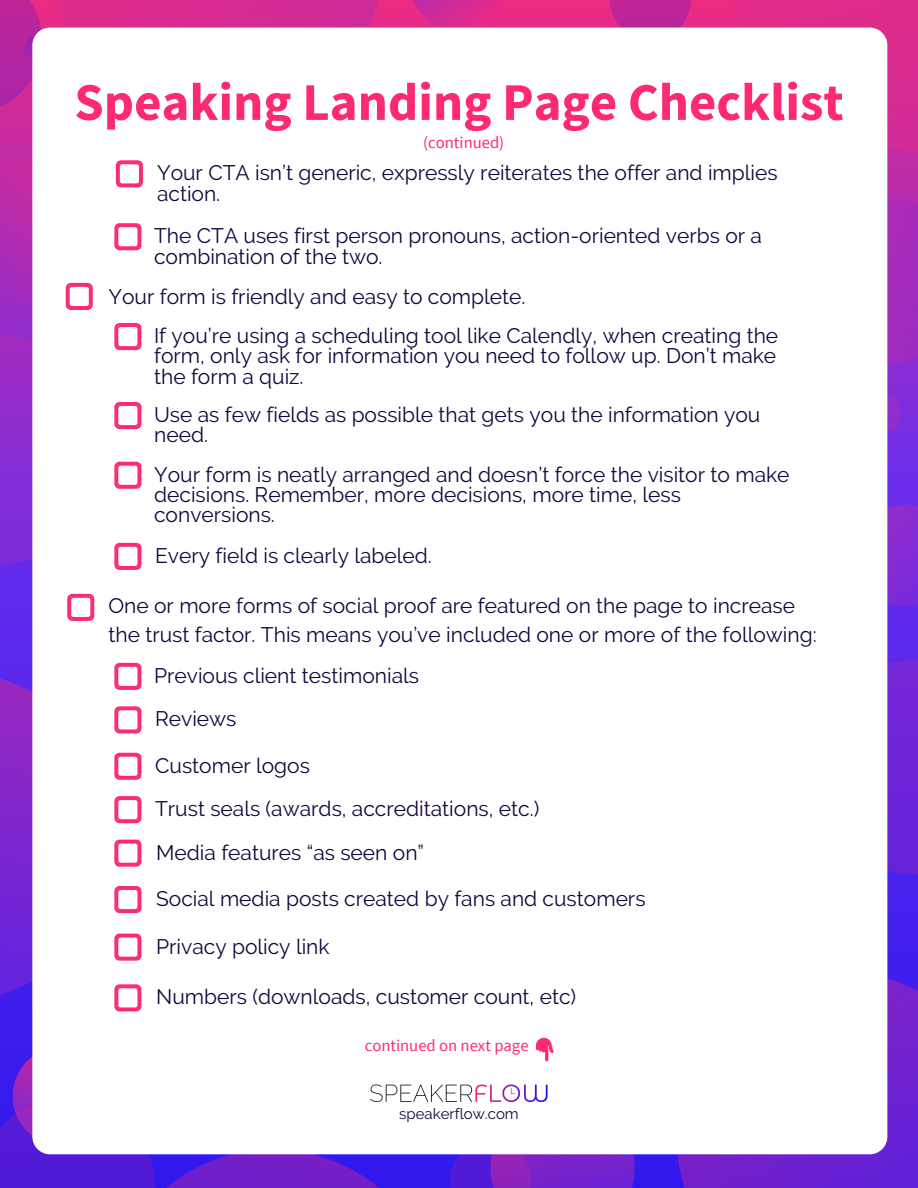
<style>
.page{position:relative;width:918px;height:1188px;background:#fff}
.page>*{position:absolute;margin:0;border:0;box-sizing:border-box;transform-origin:0 0}
.t1{font:700 52.95px "Source Sans Pro";color:#fe2a71}
.t2{font:21px/20.2px "Raleway";color:#15043e}
.t3{font:16.65px "Source Sans Pro";color:#fe2a71}
.t4{font:15px "Raleway";color:#15043e}
</style>
<div class="page">
<svg style="left:677px;top:972px;width:241px;height:216px;background:#6c23d1"></svg>
<svg style="left:0;top:621px;width:32px;height:405px;background:#7225d5"></svg>
<svg style="left:691px;top:0;width:227px;height:163px;background:#dc2d8e"></svg>
<svg style="left:195px;top:0;width:205px;height:28px;background:#d62e93"></svg>
<div style="left:887px;top:660px;width:31px;height:215px;background:#6f25d8"></div>
<svg style="left:400px;top:0;width:118px;height:28px;background:#dc2e8e"></svg>
<svg style="left:610px;top:0;width:81px;height:28px;background:#c12898"></svg>
<svg style="left:887px;top:492px;width:31px;height:154px;background:#792ddd"></svg>
<svg style="left:887px;top:163px;width:31px;height:271px;background:#9f2ec1"></svg>
<div style="left:32px;top:28px;width:855px;height:1126px;background:#fff;border-radius:18px"></div>
<svg style="left:114px;top:662px;width:27px;height:72px"></svg>
<svg style="left:114px;top:753px;width:27px;height:27px"></svg>
<svg style="left:114px;top:796px;width:27px;height:27px"></svg>
<svg style="left:114px;top:840px;width:27px;height:27px"></svg>
<svg style="left:114px;top:886px;width:28px;height:27px"></svg>
<svg style="left:114px;top:934px;width:27px;height:27px"></svg>
<svg style="left:114px;top:984px;width:27px;height:27px"></svg>
<svg style="left:0;top:0;width:195px;height:621px"></svg>
<svg style="left:0;top:1026px;width:662px;height:162px"></svg>
<p class="t1" style="left:74px;top:68px;width:771px">Speaking Landing Page Checklist</p>
<p class="t3" style="left:423px;top:132px;width:83px">(continued)</p>
<p class="t2" style="left:157px;top:163px;width:622px">Your CTA isn’t generic, expressly reiterates the offer and implies action.</p>
<p class="t2" style="left:154px;top:226px;width:609px">The CTA uses first person pronouns, action-oriented verbs or a combination of the two.</p>
<p class="t2" style="left:108px;top:287px;width:419px">Your form is friendly and easy to complete.</p>
<p class="t2" style="left:154px;top:326px;width:626px;text-align:justify">If you’re using a scheduling tool like Calendly, when creating the form, only ask for information you need to follow up. Don’t make the form a quiz.</p>
<p class="t2" style="left:154px;top:405px;width:608px">Use as few fields as possible that gets you the information you need.</p>
<p class="t2" style="left:154px;top:464px;width:637px">Your form is neatly arranged and doesn’t force the visitor to make decisions. Remember, more decisions, more time, less conversions.</p>
<p class="t2" style="left:155px;top:545px;width:278px">Every field is clearly labeled.</p>
<p class="t2" style="left:108px;top:591px;width:710px;line-height:29.2px">One or more forms of social proof are featured on the page to increase the trust factor. This means you’ve included one or more of the following:</p>
<p class="t2" style="left:154px;top:665px;width:266px">Previous client testimonials</p>
<p class="t2" style="left:155px;top:709px;width:83px">Reviews</p>
<p class="t2" style="left:155px;top:755px;width:156px">Customer logos</p>
<p class="t2" style="left:155px;top:799px;width:386px">Trust seals (awards, accreditations, etc.)</p>
<p class="t2" style="left:156px;top:842px;width:269px">Media features “as seen on”</p>
<p class="t2" style="left:156px;top:889px;width:491px">Social media posts created by fans and customers</p>
<p class="t2" style="left:156px;top:936px;width:175px">Privacy policy link</p>
<p class="t2" style="left:156px;top:987px;width:422px">Numbers (downloads, customer count, etc)</p>
<p class="t3" style="left:365px;top:1034px;width:165px">continued on next page</p>
<p class="t4" style="left:399px;top:1105px;width:121px">speakerflow.com</p>
</div>
